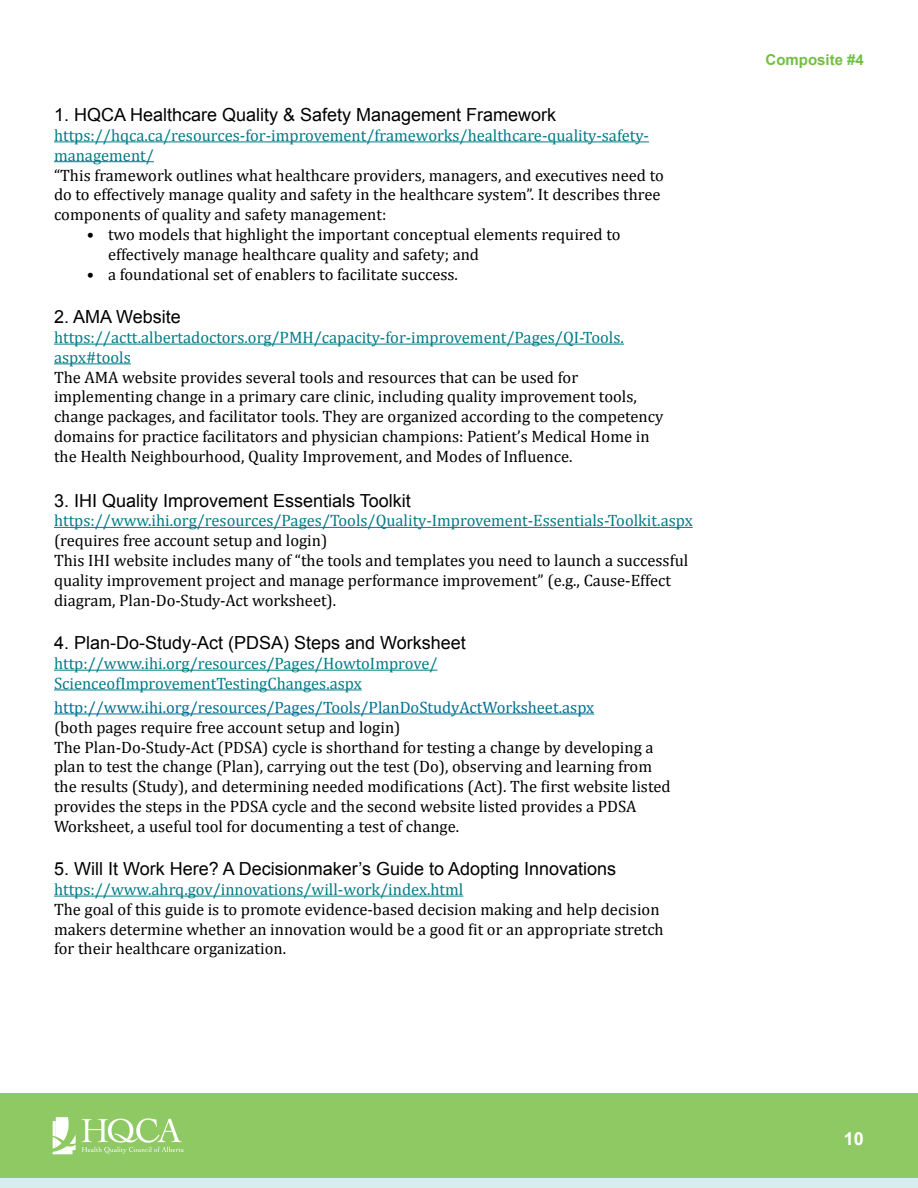
<style>
.page{position:relative;width:918px;height:1188px;background:#fff}
.page>*{position:absolute;margin:0;border:0;box-sizing:border-box;transform-origin:0 0}
.t1{font:18px "Arial";color:#000}
.t2{font:700 18px "Arial";color:#fff}
.t3{font:16.5px/19.8px "Cambria";color:#000}
.t4{font:16.5px/19.8px "Cambria";color:#007c86}
.t5{font:16.5px "Cambria";color:#007192}
.t6{font:700 15px "Arial";color:#72bf44}
</style>
<div class="page">
<div style="left:0;top:1094px;width:918px;height:94px;background:#8fc964"></div>
<div style="left:0;top:1178px;width:918px;height:10px;background:#d6eeee"></div>
<svg style="left:53px;top:1117px;width:23px;height:37px"></svg>
<svg style="left:82px;top:1118px;width:102px;height:36px"></svg>
<hr style="left:54px;top:141px;width:595px;height:1px;background:#007c86">
<hr style="left:54px;top:161px;width:100px;height:1px;background:#007c86">
<hr style="left:54px;top:344px;width:570px;height:1px;background:#007c86">
<hr style="left:54px;top:363px;width:77px;height:1px;background:#007c86">
<hr style="left:54px;top:527px;width:639px;height:1px;background:#007c86">
<hr style="left:54px;top:670px;width:383px;height:1px;background:#007c86">
<hr style="left:54px;top:689px;width:308px;height:1px;background:#007c86">
<hr style="left:54px;top:713px;width:540px;height:1px;background:#007192">
<hr style="left:54px;top:896px;width:409px;height:1px;background:#007c86">
<p class="t1" style="left:54px;top:103px;width:504px">1. HQCA Healthcare Quality &amp; Safety Management Framework</p>
<p class="t4" style="left:54px;top:125px;width:597px">https://hqca.ca/resources-for-improvement/frameworks/healthcare-quality-safety&shy;management/</p>
<p class="t3" style="left:54px;top:165px;width:611px">“This framework outlines what healthcare providers, managers, and executives need to do to effectively manage quality and safety in the healthcare system”. It describes three components of quality and safety management:</p>
<p class="t3" style="left:108px;top:224px;width:514px;text-indent:-21px">• two models that highlight the important conceptual elements required to effectively manage healthcare quality and safety; and</p>
<p class="t3" style="left:87px;top:264px;width:373px">• a foundational set of enablers to facilitate success.</p>
<p class="t1" style="left:54px;top:305px;width:128px">2. AMA Website</p>
<p class="t4" style="left:54px;top:328px;width:571px">https://actt.albertadoctors.org/PMH/capacity-for-improvement/Pages/QI-Tools. aspx#tools</p>
<p class="t3" style="left:54px;top:367px;width:611px">The AMA website provides several tools and resources that can be used for implementing change in a primary care clinic, including quality improvement tools, change packages, and facilitator tools. They are organized according to the competency domains for practice facilitators and physician champions: Patient’s Medical Home in the Health Neighbourhood, Quality Improvement, and Modes of Influence.</p>
<p class="t1" style="left:54px;top:488px;width:358px">3. IHI Quality Improvement Essentials Toolkit</p>
<p class="t4" style="left:54px;top:511px;width:640px">https://www.ihi.org/resources/Pages/Tools/Quality-Improvement-Essentials-Toolkit.aspx</p>
<p class="t3" style="left:54px;top:531px;width:636px">(requires free account setup and login)<br>This IHI website includes many of “the tools and templates you need to launch a successful quality improvement project and manage performance improvement” (e.g., Cause-Effect diagram, Plan-Do-Study-Act worksheet).</p>
<p class="t1" style="left:54px;top:631px;width:413px">4. Plan-Do-Study-Act (PDSA) Steps and Worksheet</p>
<p class="t4" style="left:54px;top:654px;width:385px">http://www.ihi.org/resources/Pages/HowtoImprove/<br>ScienceofImprovementTestingChanges.aspx</p>
<p class="t5" style="left:54px;top:697px;width:542px">http://www.ihi.org/resources/Pages/Tools/PlanDoStudyActWorksheet.aspx</p>
<p class="t3" style="left:54px;top:717px;width:618px">(both pages require free account setup and login)<br>The Plan-Do-Study-Act (PDSA) cycle is shorthand for testing a change by developing a plan to test the change (Plan), carrying out the test (Do), observing and learning from the results (Study), and determining needed modifications (Act). The first website listed provides the steps in the PDSA cycle and the second website listed provides a PDSA Worksheet, a useful tool for documenting a test of change.</p>
<p class="t1" style="left:54px;top:857px;width:564px">5. Will It Work Here? A Decisionmaker’s Guide to Adopting Innovations</p>
<p class="t4" style="left:54px;top:880px;width:411px">https://www.ahrq.gov/innovations/will-work/index.html</p>
<p class="t3" style="left:54px;top:899px;width:611px">The goal of this guide is to promote evidence-based decision making and help decision makers determine whether an innovation would be a good fit or an appropriate stretch for their healthcare organization.</p>
<p class="t6" style="left:766px;top:50px;width:100px">Composite #4</p>
<p class="t2" style="left:844px;top:1127px;width:22px">10</p>
</div>
